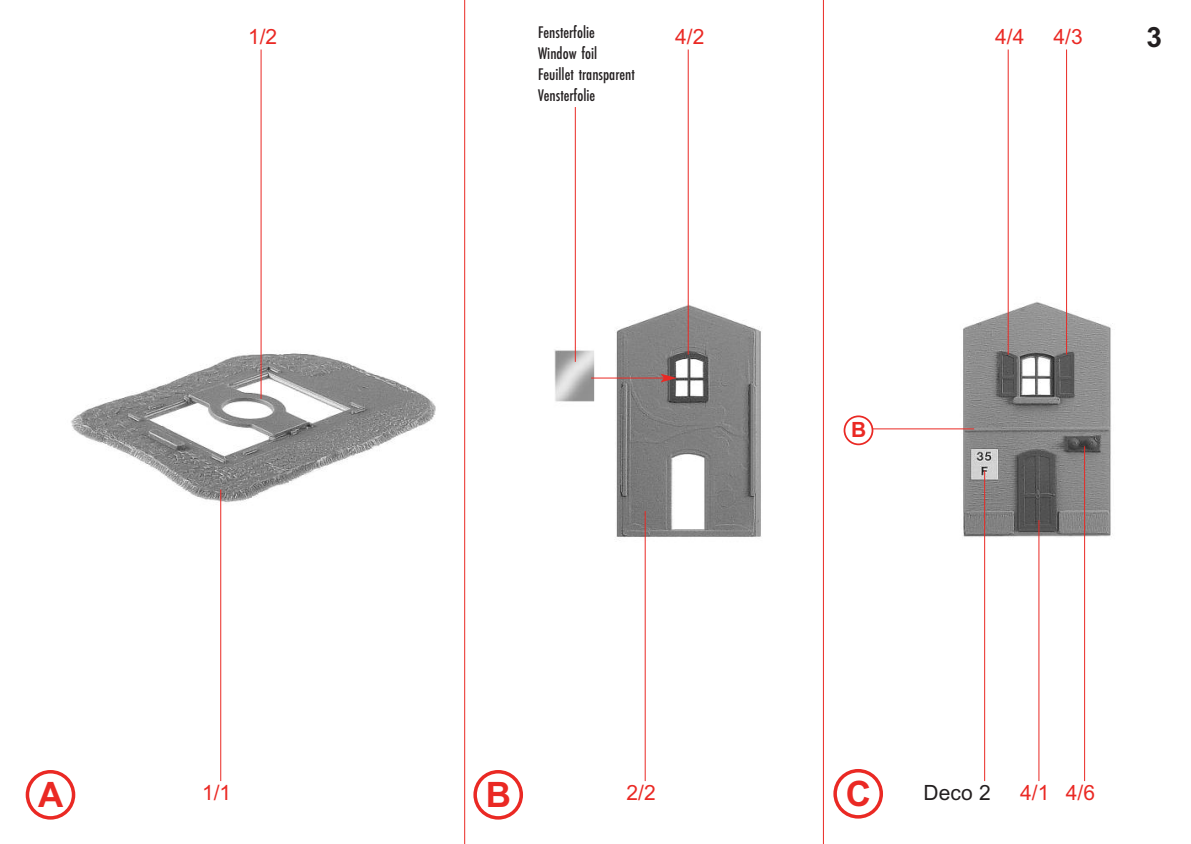
<style>
.page{position:relative;width:1191px;height:844px;background:#fff}
.page>*{position:absolute;margin:0;border:0;box-sizing:border-box;transform-origin:0 0}
.t1{font:700 35px "Arial";color:#ea2924}
.t2{font:700 28px "Arial";color:#231f20}
.t3{font:21px "Arial";color:#ea2924}
.t4{font:21px "Arial";color:#231f20}
.t5{font:700 21px "Arial";color:#ea2924}
.t6{font:17.5px/21px "Futura EF Medium Con";color:#231f20}
</style>
<div class="page">
<hr style="left:464px;top:0;width:1px;height:843px;background:#ea2924">
<hr style="left:823px;top:0;width:1px;height:843px;background:#ea2924">
<img style="left:71px;top:343px;width:365px;height:164px">
<img style="left:554px;top:300px;width:207px;height:244px">
<img style="left:954px;top:296px;width:159px;height:246px">
<hr style="left:261px;top:49px;width:1px;height:350px;background:#ea2924">
<hr style="left:220px;top:489px;width:1px;height:291px;background:#ea2924">
<hr style="left:645px;top:511px;width:1px;height:269px;background:#ea2924">
<hr style="left:1038px;top:520px;width:1px;height:260px;background:#ea2924">
<hr style="left:1084px;top:446px;width:1px;height:334px;background:#ea2924">
<hr style="left:984px;top:470px;width:1px;height:310px;background:#ea2924">
<hr style="left:688px;top:49px;width:1px;height:305px;background:#ea2924">
<hr style="left:575px;top:107px;width:1px;height:255px;background:#ea2924">
<hr style="left:872px;top:428px;width:102px;height:1px;background:#ea2924">
<hr style="left:1007px;top:49px;width:1px;height:305px;background:#ea2924">
<hr style="left:1066px;top:49px;width:1px;height:305px;background:#ea2924">
<hr style="left:591px;top:377px;width:72px;height:1px;background:#ea2924">
<svg style="left:660px;top:373px;width:17px;height:9px"></svg>
<svg style="left:26px;top:770px;width:49px;height:49px"></svg>
<svg style="left:473px;top:770px;width:50px;height:49px"></svg>
<svg style="left:833px;top:769px;width:50px;height:49px"></svg>
<svg style="left:843px;top:415px;width:30px;height:30px"></svg>
<p class="t6" style="left:538px;top:23px;width:98px">Fensterfolie<br>Window foil<br>Feuillet transparent<br>Vensterfolie</p>
<p class="t3" style="left:248px;top:25px;width:31px">1/2</p>
<h2 class="t2" style="left:1146px;top:21px;width:17px">3</h2>
<p class="t3" style="left:675px;top:25px;width:31px">4/2</p>
<p class="t3" style="left:995px;top:25px;width:31px">4/4</p>
<p class="t3" style="left:1053px;top:25px;width:31px">4/3</p>
<p class="t5" style="left:851px;top:418px;width:17px">B</p>
<h1 class="t1" style="left:38px;top:773px;width:27px">A</h1>
<h1 class="t1" style="left:486px;top:774px;width:27px">B</h1>
<h1 class="t1" style="left:846px;top:773px;width:27px">C</h1>
<p class="t3" style="left:202px;top:780px;width:31px">1/1</p>
<p class="t3" style="left:626px;top:780px;width:31px">2/2</p>
<p class="t4" style="left:923px;top:780px;width:69px">Deco 2</p>
<p class="t3" style="left:1020px;top:780px;width:76px">4/1 4/6</p>
</div>
